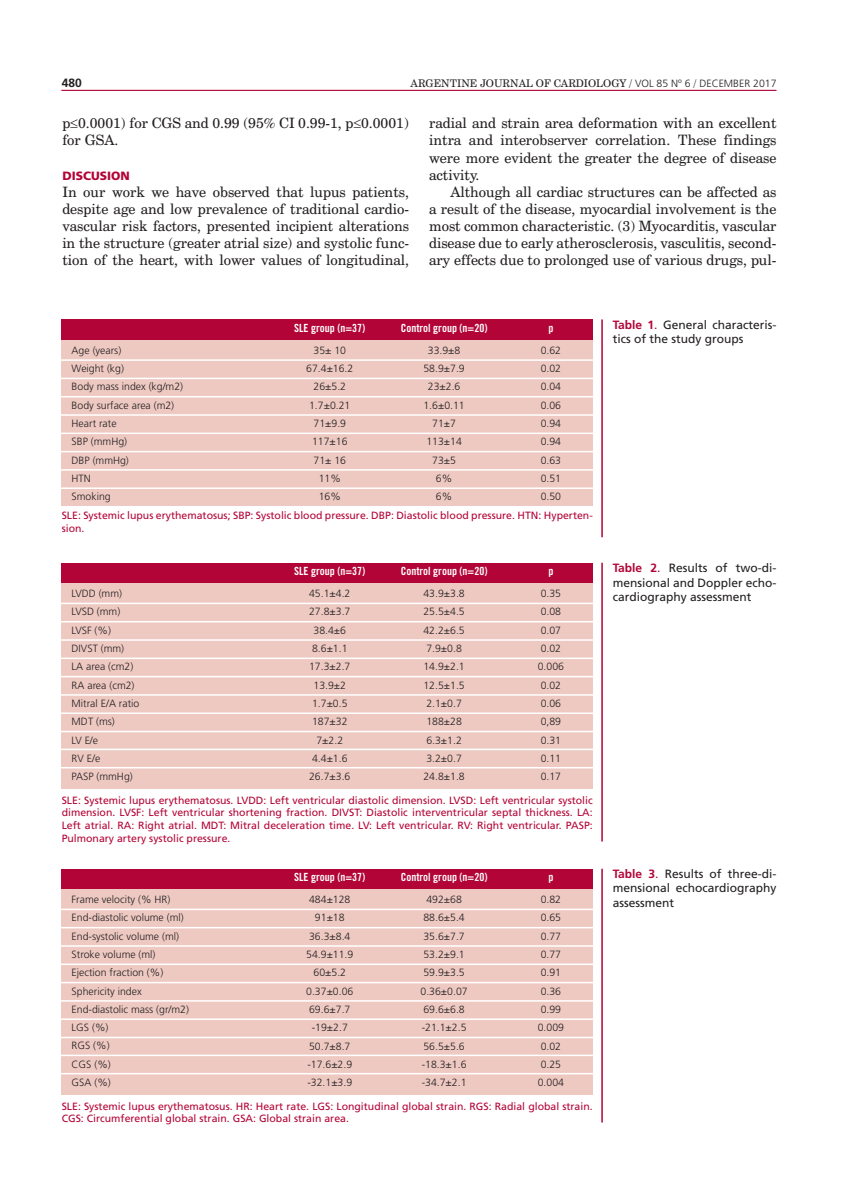
<style>
.page{position:relative;width:851px;height:1191px;background:#fff}
.page>*{position:absolute;margin:0;border:0;box-sizing:border-box;transform-origin:0 0}
.t1{font:14.25px/17.1px "Century Schoolbook BT";color:#231f20;text-align:justify}
.t2{font:12px/14.4px "Frutiger";color:#231f20;text-align:justify}
.t3{font:12px "Frutiger Black B";color:#b30437}
.t4{font:700 12px "Frutiger LT Std";color:#231f20}
.t5{font:11.25px "Trade Gothic LT Std Bd Cn 20";color:#fff}
.t6{font:300 10.5px/18.3px "Frutiger LT Std";color:#231f20}
.t7{font:10.5px/12.6px "Frutiger LT Std";color:#b30437}
.t8{font:10.5px "Century Schoolbook BT";color:#231f20}
.s1{font-family:"Frutiger LT Std";font-weight:300}
.s2{font-family:"Frutiger LT Std";font-weight:700;color:#b30437}
.s3{color:#b30437}
</style>
<div class="page">
<hr style="left:61px;top:90px;width:715px;height:1px;background:#b30437">
<hr style="left:601px;top:319px;width:1px;height:218px;background:#b30437">
<hr style="left:601px;top:563px;width:1px;height:278px;background:#b30437">
<hr style="left:601px;top:868px;width:1px;height:254px;background:#b30437">
<div style="left:62px;top:319px;width:530px;height:21px;background:#b30437"></div>
<div style="left:62px;top:563px;width:530px;height:20px;background:#b30437"></div>
<div style="left:62px;top:868px;width:530px;height:21px;background:#b30437"></div>
<div style="left:62px;top:340px;width:530px;height:166px;background:#eec9c2"></div>
<div style="left:62px;top:583px;width:530px;height:206px;background:#eec9c2"></div>
<div style="left:62px;top:889px;width:530px;height:206px;background:#eec9c2"></div>
<hr style="left:54px;top:359px;width:540px;height:2px;background:#fff">
<hr style="left:54px;top:602px;width:540px;height:2px;background:#fff">
<hr style="left:54px;top:908px;width:540px;height:2px;background:#fff">
<hr style="left:54px;top:487px;width:540px;height:2px;background:#fff">
<hr style="left:54px;top:731px;width:540px;height:1px;background:#fff">
<hr style="left:54px;top:1036px;width:540px;height:2px;background:#fff">
<hr style="left:54px;top:767px;width:540px;height:1px;background:#fff">
<hr style="left:54px;top:1073px;width:540px;height:1px;background:#fff">
<hr style="left:58px;top:396px;width:539px;height:1px;background:#fff">
<hr style="left:58px;top:639px;width:539px;height:2px;background:#fff">
<hr style="left:58px;top:945px;width:539px;height:1px;background:#fff">
<hr style="left:58px;top:432px;width:539px;height:2px;background:#fff">
<hr style="left:58px;top:676px;width:539px;height:1px;background:#fff">
<hr style="left:58px;top:981px;width:539px;height:2px;background:#fff">
<hr style="left:58px;top:451px;width:539px;height:1px;background:#fff">
<hr style="left:58px;top:694px;width:539px;height:1px;background:#fff">
<hr style="left:58px;top:1000px;width:539px;height:1px;background:#fff">
<hr style="left:58px;top:469px;width:539px;height:2px;background:#fff">
<hr style="left:58px;top:712px;width:539px;height:2px;background:#fff">
<hr style="left:58px;top:1018px;width:539px;height:2px;background:#fff">
<hr style="left:58px;top:748px;width:539px;height:2px;background:#fff">
<hr style="left:58px;top:1054px;width:539px;height:2px;background:#fff">
<hr style="left:54px;top:378px;width:540px;height:1px;background:#fff">
<hr style="left:54px;top:621px;width:540px;height:1px;background:#fff">
<hr style="left:54px;top:927px;width:540px;height:1px;background:#fff">
<hr style="left:58px;top:414px;width:539px;height:2px;background:#fff">
<hr style="left:58px;top:657px;width:539px;height:2px;background:#fff">
<hr style="left:58px;top:963px;width:539px;height:2px;background:#fff">
<p class="t4" style="left:62px;top:75px;width:22px">480</p>
<p class="t8" style="left:410px;top:77px;width:367px">ARGENTINE JOURNAL OF CARDIOLOGY / <span class="s1">VOL 85 Nº 6</span> / <span class="s1">DECEM BER 2017</span></p>
<h1 class="t1" style="left:62px;top:115px;width:348px">p≤0.0001) for CGS and 0.99 (95% CI 0.99-1, p≤0.0001) for GSA.</h1>
<p class="t3" style="left:62px;top:168px;width:69px">DISCUSION</p>
<p class="t1" style="left:62px;top:183px;width:348px">In our work we have observed that lupus patients, despite age and low prevalence of traditional cardio&shy;vascular risk factors, presented incipient alterations in the structure (greater atrial size) and systolic func&shy;tion of the heart, with lower values of longitudinal,</p>
<h1 class="t1" style="left:429px;top:115px;width:349px">radial and strain area deformation with an excellent intra and interobserver correlation. These findings were more evident the greater the degree of disease activity.</h1>
<p class="t1" style="left:429px;top:183px;width:349px;text-indent:21px">Although all cardiac structures can be affected as a result of the disease, myocardial involvement is the most common characteristic. (3) Myocarditis, vascular disease due to early atherosclerosis, vasculitis, second&shy;ary effects due to prolonged use of various drugs, pul-</p>
<p class="t6" style="left:72px;top:341px;width:113px">Age (years)<br>Weight (kg)<br>Body mass index (kg/m2)<br>Body surface area (m2)<br>H eart rate<br>SBP (mmHg)<br>DBP (mmHg)<br>HTN<br>Smoking</p>
<p class="t5" style="left:294px;top:321px;width:73px">SLE group (n=37)</p>
<p class="t6" style="left:306px;top:341px;width:49px;text-align:center">35± 10<br>67.4±16.2<br>26±5.2<br>1.7±0.21<br>71±9.9<br>117±16<br>71± 16<br>11%<br>16%</p>
<p class="t5" style="left:400px;top:321px;width:88px">Control group (n=20)</p>
<p class="t6" style="left:423px;top:341px;width:43px;text-align:center">33.9±8<br>58.9±7.9<br>23±2.6<br>1.6±0.11<br>71±7<br>113±14<br>73±5<br>6%<br>6%</p>
<p class="t5" style="left:548px;top:321px;width:6px">p</p>
<p class="t6" style="left:540px;top:341px;width:22px;text-align:justify">0.62<br>0.02<br>0.04<br>0.06<br>0.94<br>0.94<br>0.63<br>0.51<br>0.50</p>
<p class="t7" style="left:62px;top:509px;width:532px">SLE: Systemic lupus erythematosus; SBP: Systolic blood pressure. DBP: Diastolic blood pressure. HTN: Hyperten&shy;sion.</p>
<p class="t6" style="left:72px;top:584px;width:69px">LVDD (mm)<br>LVSD (mm)<br>LVSF (%)<br>DIVST (mm)<br>LA area (cm2)<br>RA area (cm2)<br>M itral E/A ratio<br>M DT (ms)<br>LV E/e<br>RV E/e<br>PASP (mmHg)</p>
<p class="t5" style="left:294px;top:564px;width:73px">SLE group (n=37)</p>
<p class="t6" style="left:309px;top:584px;width:43px;text-align:center">45.1±4.2<br>27.8±3.7<br>38.4±6<br>8.6±1.1<br>17.3±2.7<br>13.9±2<br>1.7±0.5<br>187±32<br>7±2.2<br>4.4±1.6<br>26.7±3.6</p>
<p class="t5" style="left:400px;top:564px;width:88px">Control group (n=20)</p>
<p class="t6" style="left:423px;top:584px;width:43px">43.9±3.8<br>25.5±4.5<br>42.2±6.5<br>7.9±0.8<br>14.9±2.1<br>12.5±1.5<br>2.1±0.7<br>188±28<br>6.3±1.2<br>3.2±0.7<br>24.8±1.8</p>
<p class="t5" style="left:548px;top:564px;width:6px">p</p>
<p class="t6" style="left:537px;top:584px;width:28px">0.35<br>0.08<br>0.07<br>0.02<br>0.006<br>0.02<br>0.06<br>0,89<br>0.31<br>0.11<br>0.17</p>
<p class="t7" style="left:62px;top:794px;width:532px;text-align:justify">SLE: Systemic lupus erythematosus. LVDD: Left ventricular diastolic dimension. LVSD: Left ventricular systolic dimension. LVSF: Left ventricular shortening fraction. DIVST: Diastolic interventricular septal thickness. LA:<br>Left atrial. RA: Right atrial. MDT: Mitral deceleration time. LV: Left ventricular. RV: Right ventricular. PASP:<br>Pulmonary artery systolic pressure.</p>
<p class="t6" style="left:72px;top:890px;width:119px">Frame velocity (% HR)<br>End-diastolic volume (ml)<br>End-systolic volume (ml)<br>Stroke volume (ml)<br>Ejection fraction (%)<br>Sphericity index<br>End-diastolic mass (gr/m2)<br>LGS (%)<br>RGS (%)<br>CGS (%)<br>GSA (%)</p>
<p class="t5" style="left:294px;top:870px;width:73px">SLE group (n=37)</p>
<p class="t6" style="left:306px;top:890px;width:49px;text-align:center">484±128<br>91±18<br>36.3±8.4<br>54.9±11.9<br>60±5.2<br>0.37±0.06<br>69.6±7.7 -19±2.7<br>50.7±8.7 -17.6±2.9 -32.1±3.9</p>
<p class="t5" style="left:400px;top:870px;width:88px">Control group (n=20)</p>
<p class="t6" style="left:420px;top:890px;width:49px;text-align:center">492±68<br>88.6±5.4<br>35.6±7.7<br>53.2±9.1<br>59.9±3.5<br>0.36±0.07<br>69.6±6.8 -21.1±2.5<br>56.5±5.6 -18.3±1.6 -34.7±2.1</p>
<p class="t5" style="left:548px;top:870px;width:6px">p</p>
<p class="t6" style="left:537px;top:890px;width:28px">0.82<br>0.65<br>0.77<br>0.77<br>0.91<br>0.36<br>0.99<br>0.009<br>0.02<br>0.25<br>0.004</p>
<p class="t7" style="left:62px;top:1099px;width:532px">SLE: Systemic lupus erythematosus. HR: Heart rate. LGS: Longitudinal global strain. RGS: Radial global strain.<br>CGS: Circumferential global strain. GSA: Global strain area.</p>
<p class="t2" style="left:612px;top:317px;width:165px"><span class="s2">Table 1</span><span class="s3">.</span> General characteris&shy;tics of the study groups</p>
<p class="t2" style="left:612px;top:560px;width:165px"><span class="s2">Table 2</span><span class="s3">.</span> Results of two-di&shy;mensional and Doppler echo&shy;cardiography assessment</p>
<p class="t2" style="left:612px;top:866px;width:165px"><span class="s2">Table 3</span><span class="s3">.</span> Results of three-di&shy;mensional echocardiography assessment</p>
</div>
